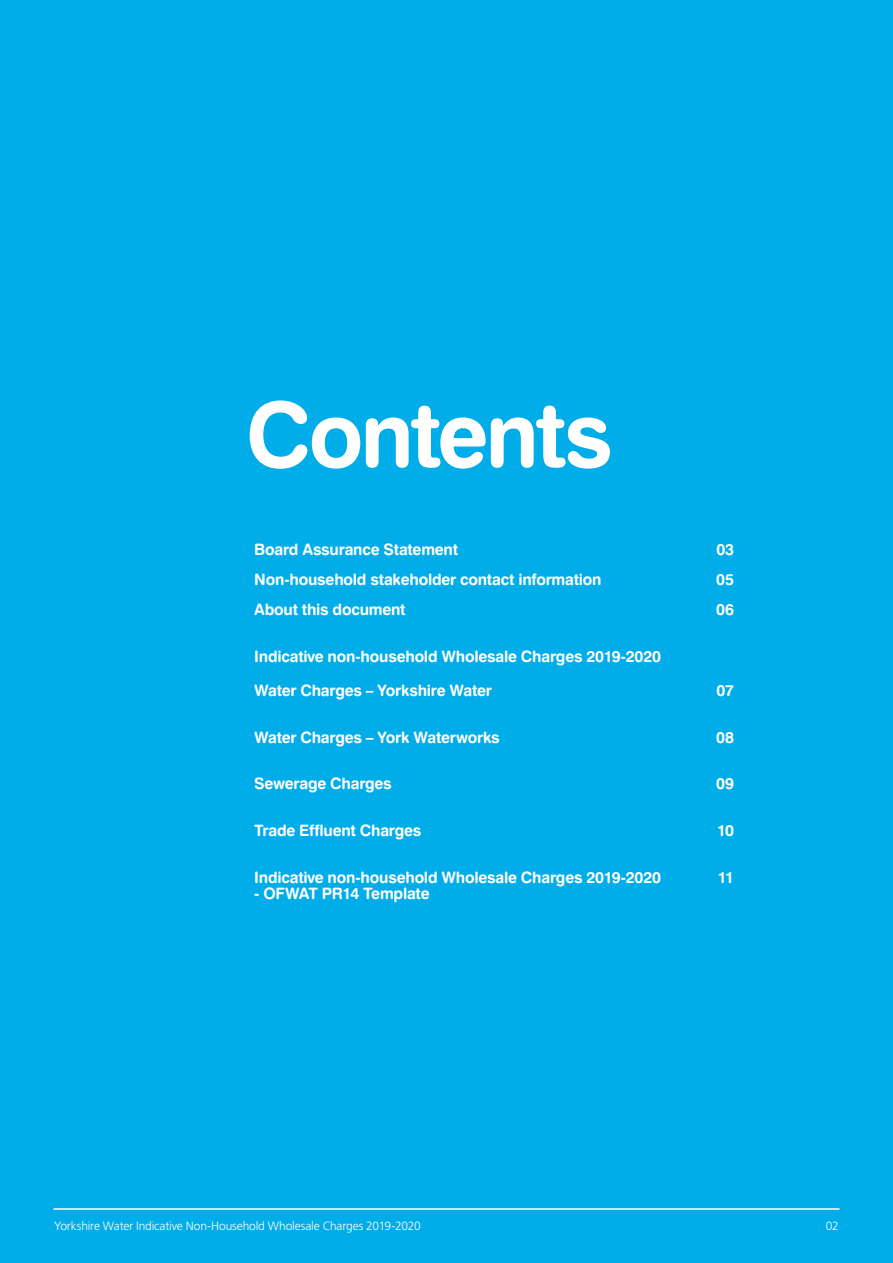
<style>
.page{position:relative;width:893px;height:1263px;background:#00ade9}
.page>*{position:absolute;margin:0;border:0;box-sizing:border-box;transform-origin:0 0}
.t1{font:90px "Swiss 721 BT Bold Rounded";letter-spacing:-.04em;color:#fff}
.t2{font:15.75px/34px "Swiss 721 BT Bold Rounded";letter-spacing:-.015em;color:#fff}
.t3{font:300 12px "Frutiger";letter-spacing:-.015em;color:#fff}
</style>
<div class="page">
<hr style="left:54px;top:1208px;width:785px;height:2px;background:#fff">
<h1 class="t1" style="left:246px;top:378px;width:368px">Contents</h1>
<p class="t2" style="left:254px;top:532px;width:205px">Board Assurance Statement</p>
<p class="t2" style="left:716px;top:532px;width:19px">03</p>
<p class="t2" style="left:254px;top:562px;width:349px">Non-household stakeholder contact information</p>
<p class="t2" style="left:716px;top:562px;width:19px">05</p>
<p class="t2" style="left:254px;top:592px;width:153px">About this document</p>
<p class="t2" style="left:716px;top:592px;width:19px">06</p>
<p class="t2" style="left:254px;top:639px;width:408px">Indicative non-household Wholesale Charges 2019-2020<br>Water Charges – Yorkshire Water</p>
<p class="t2" style="left:716px;top:673px;width:19px">07</p>
<p class="t2" style="left:254px;top:720px;width:247px">Water Charges – York Waterworks</p>
<p class="t2" style="left:716px;top:720px;width:19px">08</p>
<p class="t2" style="left:254px;top:766px;width:139px">Sewerage Charges</p>
<p class="t2" style="left:716px;top:766px;width:19px">09</p>
<p class="t2" style="left:254px;top:813px;width:169px">Trade Effluent Charges</p>
<p class="t2" style="left:717px;top:813px;width:18px">10</p>
<p class="t2" style="left:254px;top:860px;width:408px">Indicative non-household Wholesale Charges 2019-2020</p>
<p class="t2" style="left:254px;top:876px;width:177px">- OFWAT PR14 Template</p>
<p class="t2" style="left:718px;top:860px;width:18px">11</p>
<p class="t3" style="left:54px;top:1219px;width:368px">Yorkshire Water Indicative Non-Household Wholesale Charges 2019-2020</p>
<p class="t3" style="left:826px;top:1219px;width:15px">02</p>
</div>
